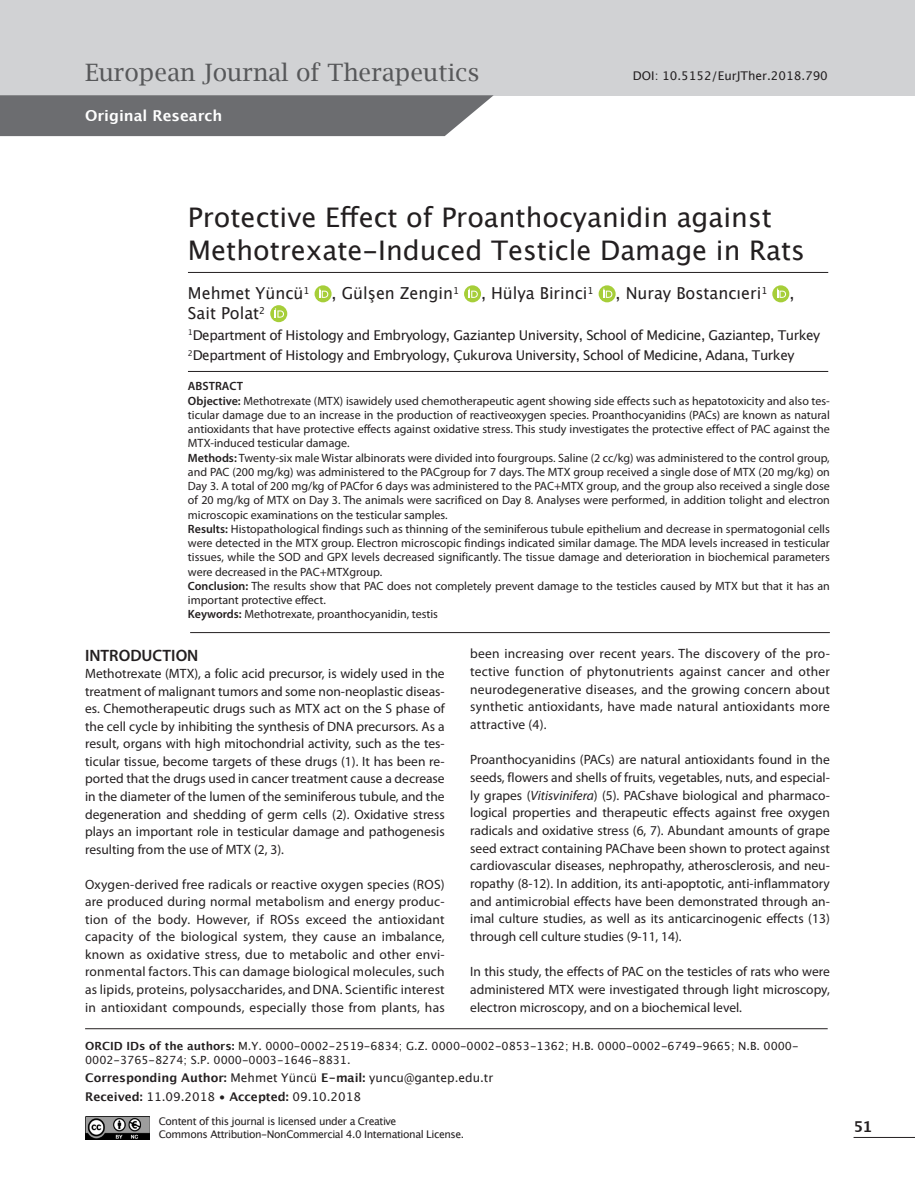
<style>
.page{position:relative;width:915px;height:1191px;background:#fff}
.page>*{position:absolute;margin:0;border:0;box-sizing:border-box;transform-origin:0 0}
.t1{font:27px/32.4px "Lucida Grande";color:#231f20}
.t2{font:24px "Lucida Bright";color:#57585a}
.t3{font:16.5px "Lucida Grande";color:#231f20}
.t4{font:600 16.5px "Myriad Pro";color:#231f20}
.t5{font:700 15px "Lucida Grande";color:#fff}
.t6{font:700 15px "Lucida Grande";color:#231f20}
.t7{font:13.5px/17.5px "Myriad Pro";color:#231f20;text-align:justify}
.t8{font:13.5px "Lucida Grande";letter-spacing:-.035em;color:#231f20}
.t9{font:12px/14.2px "Myriad Pro";color:#231f20;text-align:justify}
.t10{font:12px "Lucida Grande";color:#231f20}
.t11{font:600 12px "Myriad Pro";color:#231f20}
.t12{font:11.25px/13.5px "Lucida Grande";color:#231f20}
.t13{font:10.5px/12.6px "Lucida Grande";letter-spacing:-.04em;color:#231f20}
.s1{font-weight:600}
.s2{font-style:italic}
.s3{font-weight:700}
</style>
<div class="page">
<div style="left:0;top:0;width:914px;height:95px;background:#d1d2d4"></div>
<div style="left:314px;top:285px;width:17px;height:17px;background:#a6ce39;border-radius:50%"></div>
<svg style="left:319px;top:288px;width:9px;height:10px"></svg>
<svg style="left:464px;top:285px;width:17px;height:17px"></svg>
<svg style="left:468px;top:288px;width:9px;height:10px"></svg>
<svg style="left:598px;top:285px;width:17px;height:17px"></svg>
<svg style="left:603px;top:288px;width:9px;height:10px"></svg>
<svg style="left:772px;top:285px;width:17px;height:17px"></svg>
<svg style="left:776px;top:288px;width:9px;height:10px"></svg>
<svg style="left:270px;top:305px;width:17px;height:17px"></svg>
<svg style="left:275px;top:308px;width:9px;height:10px"></svg>
<hr style="left:188px;top:272px;width:640px;height:1px;background:#231f20">
<hr style="left:188px;top:371px;width:640px;height:1px;background:#231f20">
<hr style="left:85px;top:1028px;width:742px;height:1px;background:#231f20">
<svg style="left:0;top:95px;width:493px;height:41px;background:#737477"></svg>
<hr style="left:853px;top:1137px;width:61px;height:1px;background:#231f20">
<hr style="left:190px;top:632px;width:639px;height:1px;background:#231f20">
<img style="left:85px;top:1117px;width:65px;height:22px">
<p class="t2" style="left:85px;top:58px;width:395px">European Journal of Therapeutics</p>
<p class="t10" style="left:632px;top:68px;width:196px">DOI: 10.5152/EurJTher.2018.790</p>
<p class="t5" style="left:85px;top:103px;width:139px">Original Research</p>
<p class="t1" style="left:188px;top:202px;width:618px">Protective Effect of Proanthocyanidin against<br>Methotrexate-Induced Testicle Damage in Rats</p>
<p class="t3" style="left:188px;top:284px;width:123px">Mehmet Yüncü<sup>1</sup></p>
<p class="t3" style="left:331px;top:284px;width:129px">, Gülşen Zengin<sup>1</sup></p>
<p class="t3" style="left:481px;top:284px;width:114px">, Hülya Birinci<sup>1</sup></p>
<p class="t3" style="left:615px;top:284px;width:153px">, Nuray Bostancıeri<sup>1</sup></p>
<p class="t3" style="left:789px;top:284px;width:7px">,</p>
<p class="t3" style="left:188px;top:304px;width:79px">Sait Polat<sup>2</sup></p>
<p class="t8" style="left:188px;top:327px;width:633px"><sup>1</sup>Department of Histology and Embryology, Gaziantep University, School of Medicine, Gaziantep, Turkey</p>
<p class="t8" style="left:188px;top:347px;width:608px"><sup>2</sup>Department of Histology and Embryology, Çukurova University, School of Medicine, Adana, Turkey</p>
<p class="t11" style="left:188px;top:379px;width:56px">ABSTRACT</p>
<p class="t9" style="left:188px;top:393px;width:643px"><span class="s1">Objective:</span> Methotrexate (MTX) isawidely used chemotherapeutic agent showing side effects such as hepatotoxicity and also tes&shy;ticular damage due to an increase in the production of reactiveoxygen species. Proanthocyanidins (PACs) are known as natural antioxidants that have protective effects against oxidative stress. This study investigates the protective effect of PAC against the MTX-induced testicular damage.</p>
<p class="t9" style="left:188px;top:450px;width:643px"><span class="s1">Methods:</span> Twenty-six male Wistar albinorats were divided into fourgroups. Saline (2 cc/kg) was administered to the control group, and PAC (200 mg/kg) was administered to the PACgroup for 7 days. The MTX group received a single dose of MTX (20 mg/kg) on Day 3. A total of 200 mg/kg of PACfor 6 days was administered to the PAC+MTX group, and the group also received a single dose of 20 mg/kg of MTX on Day 3. The animals were sacrificed on Day 8. Analyses were performed, in addition tolight and electron microscopic examinations on the testicular samples.</p>
<p class="t9" style="left:188px;top:521px;width:643px"><span class="s1">Results:</span> Histopathological findings such as thinning of the seminiferous tubule epithelium and decrease in spermatogonial cells were detected in the MTX group. Electron microscopic findings indicated similar damage. The MDA levels increased in testicular tissues, while the SOD and GPX levels decreased significantly. The tissue damage and deterioration in biochemical parameters were decreased in the PAC+MTXgroup.</p>
<p class="t9" style="left:188px;top:578px;width:643px"><span class="s1">Conclusion:</span> The results show that PAC does not completely prevent damage to the testicles caused by MTX but that it has an important protective effect.</p>
<p class="t9" style="left:188px;top:607px;width:251px"><span class="s1">Keywords:</span> Methotrexate, proanthocyanidin, testis</p>
<p class="t4" style="left:85px;top:644px;width:115px">INTRODUCTION</p>
<p class="t7" style="left:85px;top:664px;width:361px">Methotrexate (MTX), a folic acid precursor, is widely used in the treatment of malignant tumors and some non-neoplastic diseas&shy;es. Chemotherapeutic drugs such as MTX act on the S phase of the cell cycle by inhibiting the synthesis of DNA precursors. As a result, organs with high mitochondrial activity, such as the tes&shy;ticular tissue, become targets of these drugs (1). It has been re&shy;ported that the drugs used in cancer treatment cause a decrease in the diameter of the lumen of the seminiferous tubule, and the degeneration and shedding of germ cells (2). Oxidative stress plays an important role in testicular damage and pathogenesis resulting from the use of MTX (2, 3).</p>
<p class="t7" style="left:85px;top:875px;width:361px">Oxygen-derived free radicals or reactive oxygen species (ROS) are produced during normal metabolism and energy produc&shy;tion of the body. However, if ROSs exceed the antioxidant capacity of the biological system, they cause an imbalance, known as oxidative stress, due to metabolic and other envi&shy;ronmental factors. This can damage biological molecules, such as lipids, proteins, polysaccharides, and DNA. Scientific interest in antioxidant compounds, especially those from plants, has</p>
<p class="t7" style="left:470px;top:645px;width:361px">been increasing over recent years. The discovery of the pro&shy;tective function of phytonutrients against cancer and other neurodegenerative diseases, and the growing concern about synthetic antioxidants, have made natural antioxidants more attractive (4).</p>
<p class="t7" style="left:470px;top:750px;width:361px">Proanthocyanidins (PACs) are natural antioxidants found in the seeds, flowers and shells of fruits, vegetables, nuts, and especial&shy;ly grapes (<span class="s2">Vitisvinifera</span>) (5). PACshave biological and pharmaco&shy;logical properties and therapeutic effects against free oxygen radicals and oxidative stress (6, 7). Abundant amounts of grape seed extract containing PAChave been shown to protect against cardiovascular diseases, nephropathy, atherosclerosis, and neu&shy;ropathy (8-12). In addition, its anti-apoptotic, anti-inflammatory and antimicrobial effects have been demonstrated through an&shy;imal culture studies, as well as its anticarcinogenic effects (13) through cell culture studies (9-11, 14).</p>
<p class="t7" style="left:470px;top:962px;width:361px">In this study, the effects of PAC on the testicles of rats who were administered MTX were investigated through light microscopy, electron microscopy, and on a biochemical level.</p>
<p class="t12" style="left:85px;top:1039px;width:714px"><span class="s3">ORCID IDs of the authors:</span> M.Y. 0000-0002-2519-6834; G.Z. 0000-0002-0853-1362; H.B. 0000-0002-6749-9665; N.B. 0000-<br>0002-3765-8274; S.P. 0000-0003-1646-8831.</p>
<p class="t10" style="left:85px;top:1071px;width:409px"><span class="s3">Corresponding Author:</span> Mehmet Yüncü <span class="s3">E-mail:</span> yuncu@gantep.edu.tr</p>
<p class="t10" style="left:85px;top:1089px;width:277px"><span class="s3">Received:</span> 11.09.2018 • <span class="s3">Accepted:</span> 09.10.2018</p>
<p class="t13" style="left:159px;top:1115px;width:307px">Content of this journal is licensed under a Creative<br>Commons Attribution-NonCommercial 4.0 International License.</p>
<p class="t6" style="left:853px;top:1114px;width:20px">51</p>
</div>
